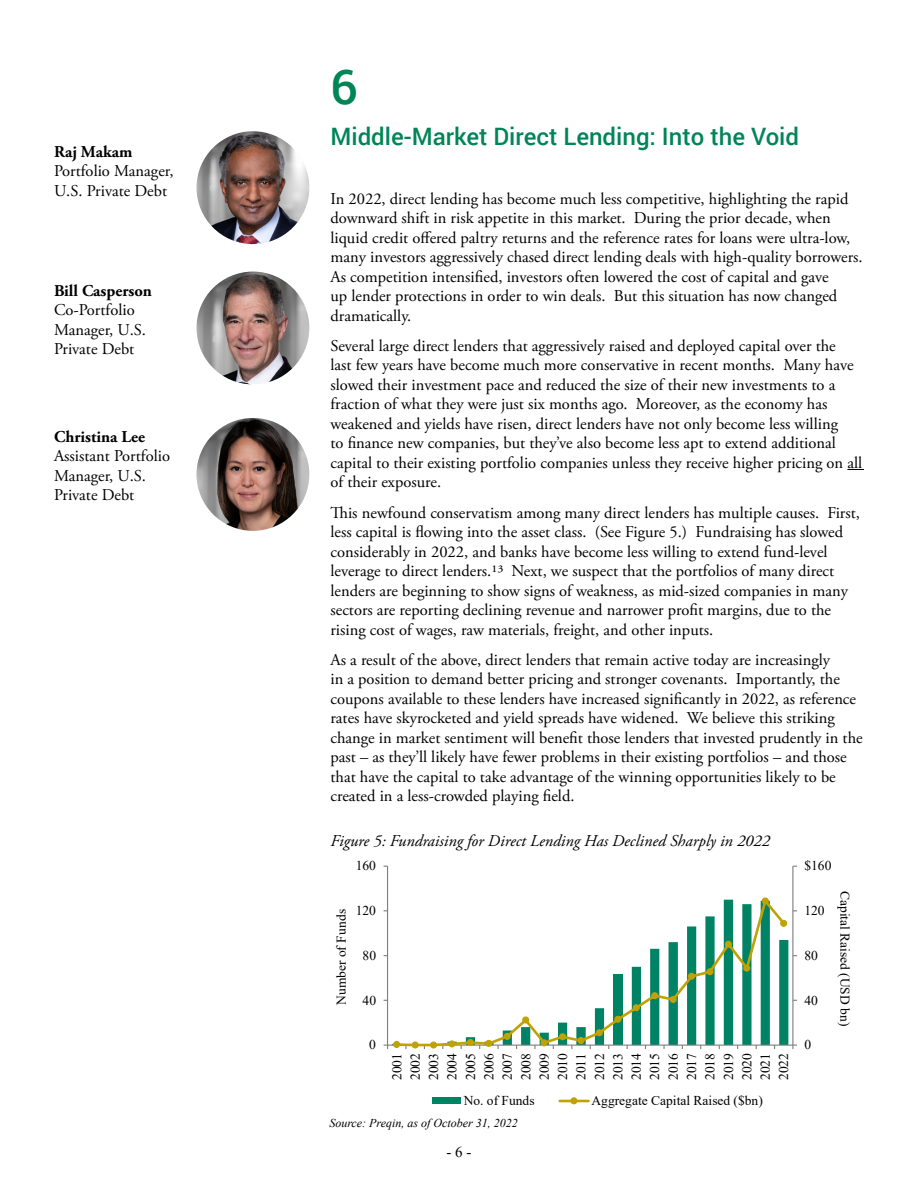
<style>
.page{position:relative;width:918px;height:1188px;background:#fff}
.page>*{position:absolute;margin:0;border:0;box-sizing:border-box;transform-origin:0 0}
.t1{font:500 48px "Roboto";color:#008557}
.t2{font:500 24px "Roboto";color:#008557}
.t3{font:16.5px/19.5px "Adobe Garamond Pro";color:#000}
.t4{font:italic 16.5px "Adobe Garamond Pro";color:#000}
.t5{font:700 16.5px "Adobe Garamond Pro";color:#000}
.t6{font:15px "Times New Roman";color:#000}
.t7{font:13.5px/18.5px "Times New Roman";letter-spacing:.005em;color:#000;text-align:justify}
.t8{font:italic 12px "Times New Roman";color:#000}
</style>
<div class="page">
<svg style="left:847px;top:469px;width:17px;height:1px"></svg>
<img style="left:196px;top:131px;width:113px;height:113px;border-radius:56px">
<img style="left:196px;top:272px;width:113px;height:112px;border-radius:56px">
<img style="left:196px;top:418px;width:113px;height:113px;border-radius:56px">
<hr style="left:387px;top:866px;width:1px;height:179px;background:#7f7f7f">
<hr style="left:388px;top:1045px;width:405px;height:1px;background:#7f7f7f">
<hr style="left:792px;top:866px;width:1px;height:179px;background:#7f7f7f">
<svg style="left:396px;top:897px;width:392px;height:149px"></svg>
<svg style="left:394px;top:1041px;width:12px;height:8px"></svg>
<div style="left:393px;top:1041px;width:7px;height:7px;border:1px solid #c0a204;border-radius:50%"></div>
<svg style="left:412px;top:1042px;width:5px;height:6px"></svg>
<div style="left:412px;top:1041px;width:7px;height:8px;border:1px solid #c0a204;border-radius:50%"></div>
<svg style="left:432px;top:1042px;width:11px;height:7px"></svg>
<div style="left:430px;top:1041px;width:7px;height:8px;border:1px solid #c0a204;border-radius:50%"></div>
<svg style="left:449px;top:1041px;width:6px;height:6px"></svg>
<div style="left:448px;top:1040px;width:7px;height:7px;border:1px solid #c0a204;border-radius:50%"></div>
<svg style="left:461px;top:1040px;width:12px;height:9px"></svg>
<div style="left:467px;top:1039px;width:7px;height:7px;border:1px solid #c0a204;border-radius:50%"></div>
<svg style="left:486px;top:1040px;width:6px;height:6px"></svg>
<div style="left:485px;top:1040px;width:7px;height:7px;border:1px solid #c0a204;border-radius:50%"></div>
<svg style="left:504px;top:1033px;width:6px;height:6px"></svg>
<div style="left:504px;top:1033px;width:7px;height:7px;border:1px solid #c0a204;border-radius:50%"></div>
<svg style="left:524px;top:1017px;width:5px;height:6px"></svg>
<div style="left:522px;top:1016px;width:7px;height:8px;border:1px solid #c0a204;border-radius:50%"></div>
<svg style="left:534px;top:1040px;width:13px;height:9px"></svg>
<div style="left:541px;top:1039px;width:7px;height:7px;border:1px solid #c0a204;border-radius:50%"></div>
<svg style="left:560px;top:1034px;width:12px;height:15px"></svg>
<div style="left:559px;top:1033px;width:7px;height:7px;border:1px solid #c0a204;border-radius:50%"></div>
<svg style="left:579px;top:1039px;width:4px;height:3px"></svg>
<div style="left:577px;top:1037px;width:8px;height:7px;border:1px solid #c0a204;border-radius:50%"></div>
<svg style="left:596px;top:1030px;width:6px;height:6px"></svg>
<div style="left:596px;top:1029px;width:7px;height:7px;border:1px solid #c0a204;border-radius:50%"></div>
<svg style="left:615px;top:1016px;width:6px;height:6px"></svg>
<div style="left:614px;top:1016px;width:7px;height:7px;border:1px solid #c0a204;border-radius:50%"></div>
<svg style="left:633px;top:1005px;width:6px;height:6px"></svg>
<div style="left:633px;top:1004px;width:7px;height:7px;border:1px solid #c0a204;border-radius:50%"></div>
<svg style="left:652px;top:993px;width:6px;height:6px"></svg>
<div style="left:651px;top:992px;width:7px;height:7px;border:1px solid #c0a204;border-radius:50%"></div>
<svg style="left:670px;top:996px;width:6px;height:6px"></svg>
<div style="left:670px;top:996px;width:7px;height:7px;border:1px solid #c0a204;border-radius:50%"></div>
<div style="left:688px;top:973px;width:7px;height:7px;border:1px solid #c0a204;border-radius:50%"></div>
<svg style="left:707px;top:969px;width:6px;height:6px"></svg>
<div style="left:707px;top:968px;width:7px;height:7px;border:1px solid #c0a204;border-radius:50%"></div>
<svg style="left:725px;top:941px;width:6px;height:6px"></svg>
<div style="left:725px;top:941px;width:7px;height:7px;border:1px solid #c0a204;border-radius:50%"></div>
<svg style="left:744px;top:965px;width:6px;height:6px"></svg>
<div style="left:743px;top:965px;width:7px;height:7px;border:1px solid #c0a204;border-radius:50%"></div>
<svg style="left:762px;top:898px;width:5px;height:6px"></svg>
<div style="left:762px;top:897px;width:7px;height:8px;border:1px solid #c0a204;border-radius:50%"></div>
<svg style="left:781px;top:920px;width:6px;height:6px"></svg>
<div style="left:780px;top:920px;width:7px;height:7px;border:1px solid #c0a204;border-radius:50%"></div>
<div style="left:432px;top:1097px;width:29px;height:7px;background:#008265"></div>
<hr style="left:560px;top:1100px;width:29px;height:2px;background:#c0a204">
<div style="left:570px;top:1097px;width:7px;height:7px;border:1px solid #c0a204;border-radius:50%"></div>
<p class="t5" style="left:54px;top:142px;width:80px">Raj Makam</p>
<p class="t3" style="left:54px;top:162px;width:121px">Portfolio Manager,<br>U.S. Private Debt</p>
<p class="t5" style="left:54px;top:281px;width:100px">Bill Casperson</p>
<p class="t3" style="left:54px;top:301px;width:94px">Co-Portfolio<br>Manager, U.S.<br>Private Debt</p>
<p class="t5" style="left:54px;top:427px;width:93px">Christina Lee</p>
<p class="t3" style="left:54px;top:447px;width:118px">Assistant Portfolio<br>Manager, U.S.<br>Private Debt</p>
<h1 class="t1" style="left:330px;top:53px;width:29px">6</h1>
<h2 class="t2" style="left:330px;top:120px;width:470px">Middle-Market Direct Lending: Into the Void</h2>
<p class="t3" style="left:330px;top:189px;width:534px">In 2022, direct lending has become much less competitive, highlighting the rapid downward shift in risk appetite in this market. During the prior decade, when liquid credit offered paltry returns and the reference rates for loans were ultra-low, many investors aggressively chased direct lending deals with high-quality borrowers.<br>As competition intensified, investors often lowered the cost of capital and gave<br>up lender protections in order to win deals. But this situation has now changed dramatically.</p>
<p class="t3" style="left:330px;top:336px;width:533px">Several large direct lenders that aggressively raised and deployed capital over the<br>last few years have become much more conservative in recent months. Many have slowed their investment pace and reduced the size of their new investments to a fraction of what they were just six months ago. Moreover, as the economy has weakened and yields have risen, direct lenders have not only become less willing<br>to finance new companies, but they’ve also become less apt to extend additional capital to their existing portfolio companies unless they receive higher pricing on all of their exposure.</p>
<p class="t3" style="left:330px;top:503px;width:531px">This newfound conservatism among many direct lenders has multiple causes. First, less capital is flowing into the asset class. (See Figure 5.) Fundraising has slowed considerably in 2022, and banks have become less willing to extend fund-level leverage to direct lenders.13 Next, we suspect that the portfolios of many direct lenders are beginning to show signs of weakness, as mid-sized companies in many sectors are reporting declining revenue and narrower profit margins, due to the rising cost of wages, raw materials, freight, and other inputs.</p>
<p class="t3" style="left:330px;top:651px;width:534px">As a result of the above, direct lenders that remain active today are increasingly<br>in a position to demand better pricing and stronger covenants. Importantly, the coupons available to these lenders have increased significantly in 2022, as reference rates have skyrocketed and yield spreads have widened. We believe this striking change in market sentiment will benefit those lenders that invested prudently in the past – as they’ll likely have fewer problems in their existing portfolios – and those that have the capital to take advantage of the winning opportunities likely to be created in a less-crowded playing field.</p>
<p class="t4" style="left:331px;top:831px;width:441px">Figure 5: Fundraising for Direct Lending Has Declined Sharply in 2022</p>
<p class="t7" style="left:356px;top:856px;width:22px">160</p>
<p class="t7" style="left:332px;top:1005px;width:97px;rotate:-90deg">Number of Funds</p>
<p class="t7" style="left:356px;top:901px;width:22px">120</p>
<p class="t7" style="left:363px;top:946px;width:15px">80</p>
<p class="t7" style="left:363px;top:990px;width:15px">40</p>
<p class="t7" style="left:369px;top:1035px;width:8px">0</p>
<p class="t7" style="left:387px;top:1080px;width:29px;rotate:-90deg">2001<br>2002<br>2003<br>2004<br>2005<br>2006<br>2007<br>2008<br>2009<br>2010<br>2011<br>2012<br>2013<br>2014<br>2015<br>2016<br>2017<br>2018<br>2019<br>2020<br>2021<br>2022</p>
<p class="t7" style="left:464px;top:1091px;width:72px">No. of Funds</p>
<p class="t7" style="left:592px;top:1091px;width:173px">Aggregate Capital Raised ($bn)</p>
<p class="t8" style="left:329px;top:1115px;width:190px">Source: Preqin, as of October 31, 2022</p>
<p class="t6" style="left:447px;top:1142px;width:26px">- 6 -</p>
<p class="t7" style="left:804px;top:856px;width:29px">$160</p>
<p class="t7" style="left:804px;top:901px;width:22px">120</p>
<p class="t7" style="left:804px;top:946px;width:15px">80</p>
<p class="t7" style="left:804px;top:990px;width:15px">40</p>
<p class="t7" style="left:804px;top:1035px;width:8px">0</p>
<p class="t7" style="left:855px;top:891px;width:137px;rotate:90deg">Capital Raised (USD bn)</p>
</div>
